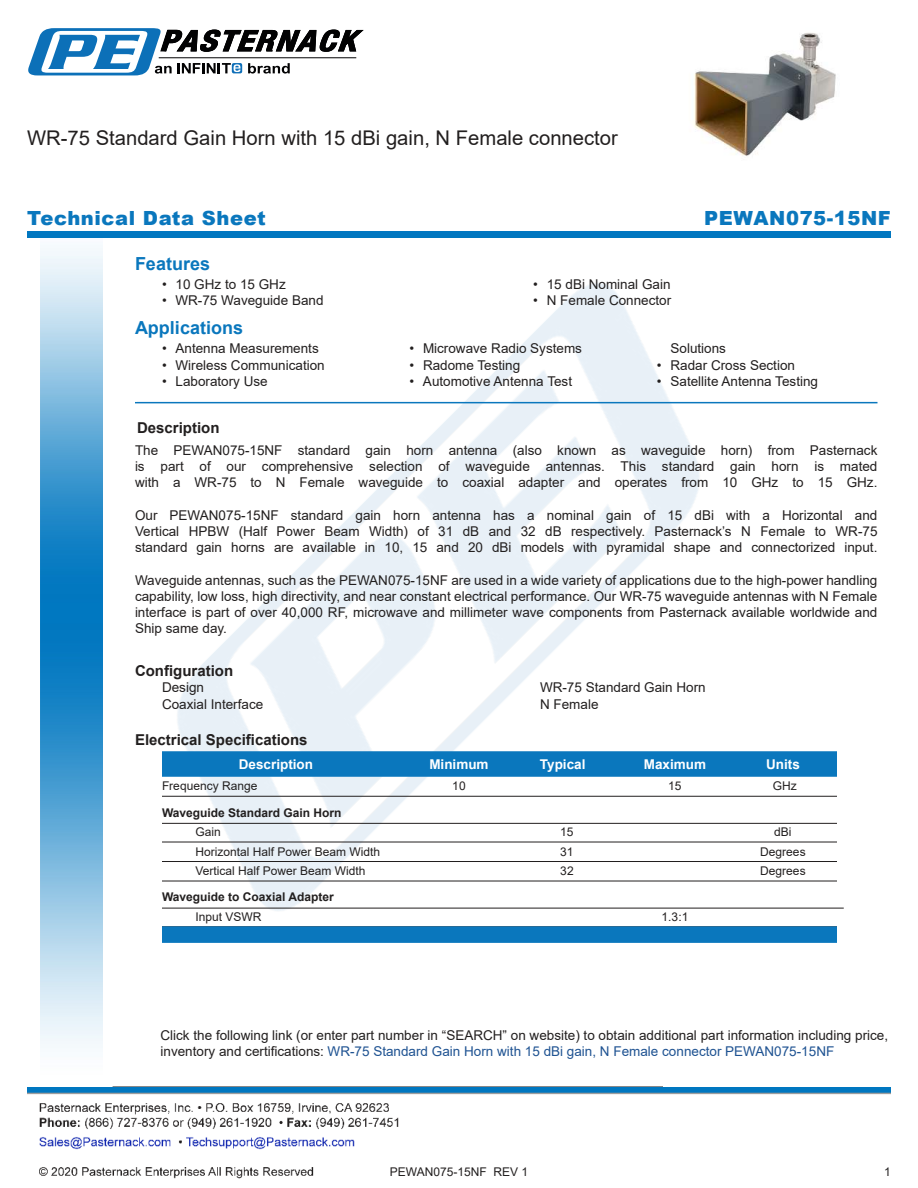
<style>
.page{position:relative;width:918px;height:1188px;background:#fff}
.page>*{position:absolute;margin:0;border:0;box-sizing:border-box;transform-origin:0 0}
.t1{font:20.25px "Arial";color:#221f1f}
.t2{font:900 19.5px "Arial";letter-spacing:.03em;color:#0a77bd}
.t3{font:700 18px "Arial";color:#0a77bd}
.t4{font:700 15px "Arial";color:#221f1f}
.t5{font:13.5px/16.2px "Arial";color:#221f1f;text-align:justify}
.t6{font:700 13.5px "Arial";color:#fff}
.t7{font:12px "Arial";color:#221f1f}
.t8{font:700 12px "Arial";color:#221f1f}
.s1{color:#1f5392}
</style>
<div class="page">
<img style="left:39px;top:1087px;width:623px;height:92px">
<img style="left:102px;top:248px;width:719px;height:722px">
<img style="left:27px;top:1088px;width:864px;height:9px">
<img style="left:40px;top:237px;width:62px;height:811px">
<div style="left:27px;top:231px;width:864px;height:6px;background:#0177c0"></div>
<svg style="left:28px;top:28px;width:336px;height:47px"></svg>
<hr style="left:135px;top:402px;width:743px;height:1px;background:#0a77bd">
<div style="left:162px;top:751px;width:675px;height:26px;background:#0a77bd"></div>
<hr style="left:162px;top:796px;width:675px;height:1px;background:#221f1f">
<hr style="left:162px;top:823px;width:675px;height:1px;background:#221f1f">
<hr style="left:162px;top:842px;width:675px;height:1px;background:#221f1f">
<hr style="left:162px;top:861px;width:675px;height:1px;background:#221f1f">
<hr style="left:162px;top:881px;width:675px;height:1px;background:#221f1f">
<hr style="left:162px;top:908px;width:682px;height:1px;background:#221f1f">
<div style="left:162px;top:926px;width:675px;height:17px;background:#0a77bd"></div>
<img style="left:694px;top:33px;width:142px;height:123px">
<h1 class="t1" style="left:27px;top:130px;width:592px">WR-75 Standard Gain Horn with 15 dBi gain, N Female connector</h1>
<h2 class="t2" style="left:27px;top:207px;width:240px">Technical Data Sheet</h2>
<h2 class="t2" style="left:704px;top:207px;width:188px">PEWAN075-15NF</h2>
<h3 class="t3" style="left:135px;top:257px;width:77px">Features</h3>
<p class="t5" style="left:162px;top:278px;width:125px">• 10 GHz to 15 GHz</p>
<p class="t5" style="left:162px;top:294px;width:163px">• WR-75 Waveguide Band</p>
<h3 class="t3" style="left:135px;top:321px;width:110px">Applications</h3>
<p class="t5" style="left:162px;top:342px;width:158px">• Antenna Measurements</p>
<p class="t5" style="left:162px;top:358px;width:164px">• Wireless Communication</p>
<p class="t5" style="left:162px;top:374px;width:107px">• Laboratory Use</p>
<p class="t5" style="left:533px;top:278px;width:139px">• 15 dBi Nominal Gain</p>
<p class="t5" style="left:533px;top:294px;width:140px">• N Female Connector</p>
<p class="t5" style="left:410px;top:342px;width:174px">• Microwave Radio Systems</p>
<p class="t5" style="left:410px;top:358px;width:112px">• Radome Testing</p>
<p class="t5" style="left:410px;top:374px;width:164px">• Automotive Antenna Test</p>
<p class="t5" style="left:670px;top:342px;width:57px">Solutions</p>
<p class="t5" style="left:657px;top:358px;width:140px">• Radar Cross Section</p>
<p class="t5" style="left:657px;top:374px;width:163px">• Satellite Antenna Testing</p>
<p class="t4" style="left:137px;top:422px;width:84px">Description</p>
<p class="t5" style="left:135px;top:443px;width:744px">The PEWAN075-15NF standard gain horn antenna (also known as waveguide horn) from Pasternack is part of our comprehensive selection of waveguide antennas. This standard gain horn is mated with a WR-75 to N Female waveguide to coaxial adapter and operates from 10 GHz to 15 GHz.</p>
<p class="t5" style="left:135px;top:508px;width:744px">Our PEWAN075-15NF standard gain horn antenna has a nominal gain of 15 dBi with a Horizontal and Vertical HPBW (Half Power Beam Width) of 31 dB and 32 dB respectively. Pasternack’s N Female to WR-75 standard gain horns are available in 10, 15 and 20 dBi models with pyramidal shape and connectorized input.</p>
<p class="t5" style="left:135px;top:573px;width:744px">Waveguide antennas, such as the PEWAN075-15NF are used in a wide variety of applications due to the high-power handling capability, low loss, high directivity, and near constant electrical performance. Our WR-75 waveguide antennas with N Female interface is part of over 40,000 RF, microwave and millimeter wave components from Pasternack available worldwide and Ship same day.</p>
<p class="t4" style="left:135px;top:660px;width:100px">Con昀椀guration</p>
<p class="t5" style="left:162px;top:681px;width:44px">Design</p>
<p class="t5" style="left:540px;top:681px;width:167px">WR-75 Standard Gain Horn</p>
<p class="t5" style="left:162px;top:698px;width:103px">Coaxial Interface</p>
<p class="t5" style="left:540px;top:698px;width:60px">N Female</p>
<p class="t4" style="left:135px;top:729px;width:174px">Electrical Speci昀椀cations</p>
<p class="t6" style="left:239px;top:759px;width:76px">Description</p>
<p class="t6" style="left:429px;top:759px;width:61px">Minimum</p>
<p class="t6" style="left:540px;top:759px;width:47px">Typical</p>
<p class="t6" style="left:644px;top:759px;width:64px">Maximum</p>
<p class="t6" style="left:766px;top:759px;width:35px">Units</p>
<p class="t7" style="left:162px;top:782px;width:97px">Frequency Range</p>
<p class="t7" style="left:452px;top:782px;width:15px">10</p>
<p class="t7" style="left:668px;top:782px;width:15px">15</p>
<p class="t7" style="left:773px;top:782px;width:25px">GHz</p>
<p class="t8" style="left:162px;top:804px;width:181px">Waveguide Standard Gain Horn</p>
<p class="t7" style="left:195px;top:827px;width:27px">Gain</p>
<p class="t7" style="left:560px;top:827px;width:15px">15</p>
<p class="t7" style="left:774px;top:827px;width:19px">dBi</p>
<p class="t7" style="left:195px;top:847px;width:186px">Horizontal Half Power Beam Width</p>
<p class="t7" style="left:560px;top:847px;width:15px">31</p>
<p class="t7" style="left:760px;top:847px;width:47px">Degrees</p>
<p class="t7" style="left:195px;top:866px;width:172px">Vertical Half Power Beam Width</p>
<p class="t7" style="left:560px;top:866px;width:15px">32</p>
<p class="t7" style="left:760px;top:866px;width:47px">Degrees</p>
<p class="t8" style="left:162px;top:889px;width:173px">Waveguide to Coaxial Adapter</p>
<p class="t7" style="left:195px;top:912px;width:68px">Input VSWR</p>
<p class="t7" style="left:662px;top:912px;width:28px">1.3:1</p>
<p class="t5" style="left:160px;top:1029px;width:729px">Click the following link (or enter part number in “SEARCH” on website) to obtain additional part information including price, inventory and certi昀椀cations: <span class="s1">WR-75 Standard Gain Horn with 15 dBi gain, N Female connector PEWAN075-15NF</span></p>
<p class="t7" style="left:390px;top:1167px;width:140px">PEWAN075-15NF REV 1</p>
<p class="t7" style="left:884px;top:1167px;width:8px">1</p>
</div>
